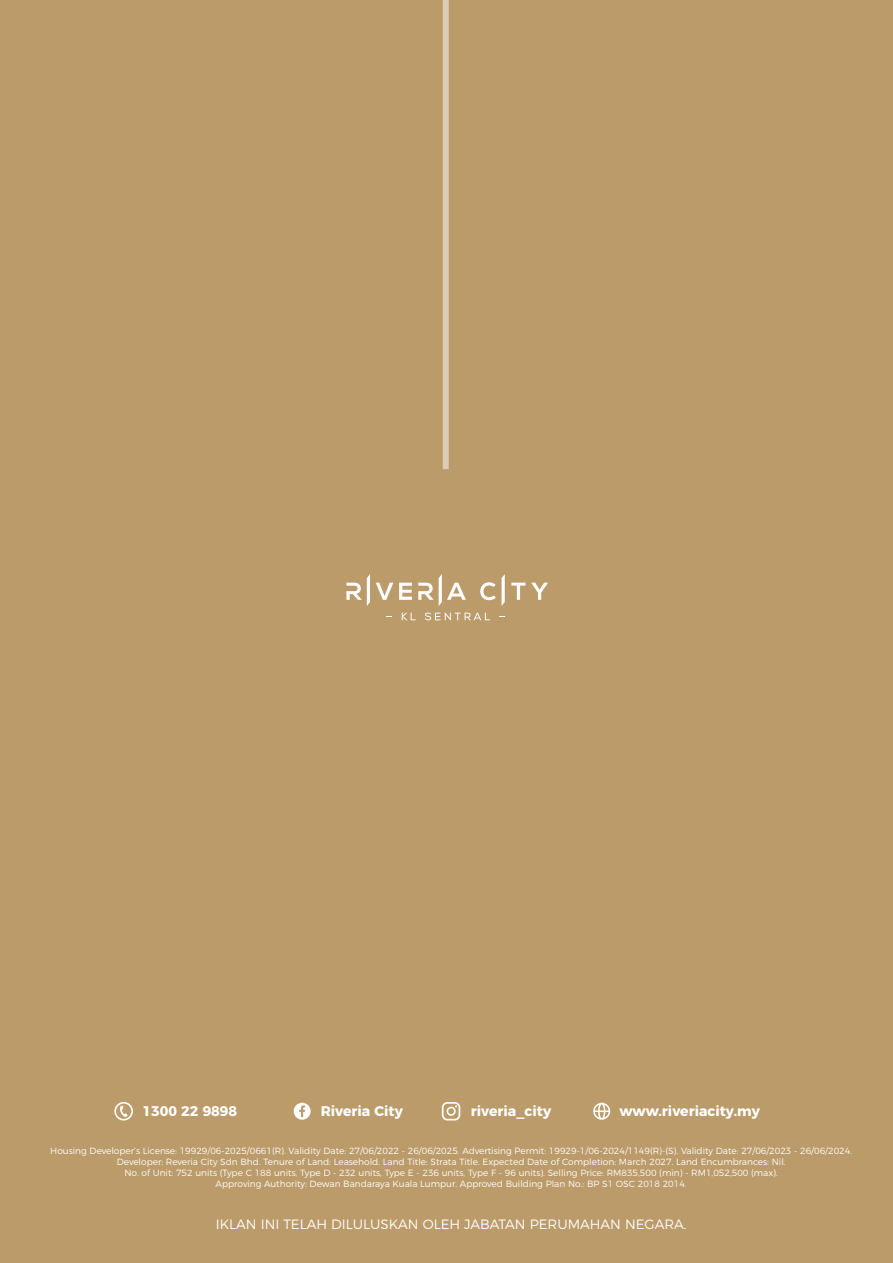
<style>
.page{position:relative;width:893px;height:1263px;background:#bc9b6a}
.page>*{position:absolute;margin:0;border:0;box-sizing:border-box;transform-origin:0 0}
.t1{font:700 14.1px "Montserrat";color:#fff}
.t2{font:300 13.5px "Montserrat";color:#fff}
.t3{font:300 9px/10.8px "Montserrat";color:#fff;text-align:center}
</style>
<div class="page">
<svg style="left:402px;top:613px;width:14px;height:7px"></svg>
<svg style="left:425px;top:612px;width:65px;height:8px"></svg>
<svg style="left:376px;top:583px;width:17px;height:17px"></svg>
<svg style="left:399px;top:583px;width:13px;height:17px"></svg>
<svg style="left:439px;top:574px;width:27px;height:32px"></svg>
<svg style="left:480px;top:582px;width:16px;height:18px"></svg>
<svg style="left:502px;top:574px;width:3px;height:32px"></svg>
<svg style="left:511px;top:583px;width:14px;height:17px"></svg>
<svg style="left:531px;top:583px;width:17px;height:17px"></svg>
<svg style="left:346px;top:574px;width:24px;height:32px"></svg>
<svg style="left:418px;top:583px;width:15px;height:17px"></svg>
<svg style="left:294px;top:1103px;width:17px;height:17px"></svg>
<svg style="left:442px;top:1102px;width:18px;height:18px"></svg>
<svg style="left:593px;top:1103px;width:17px;height:17px"></svg>
<div style="left:114px;top:1102px;width:19px;height:18px;border:2px solid #fff;border-radius:50%"></div>
<svg style="left:120px;top:1105px;width:8px;height:12px"></svg>
<div style="left:443px;top:0;width:6px;height:469px;background:#ddccb4"></div>
<h1 class="t1" style="left:142px;top:1099px;width:96px">1300 22 9898</h1>
<h1 class="t1" style="left:321px;top:1099px;width:84px">Riveria City</h1>
<h1 class="t1" style="left:471px;top:1099px;width:82px">riveria_city</h1>
<h1 class="t1" style="left:619px;top:1099px;width:142px">www.riveriacity.my</h1>
<p class="t3" style="left:50px;top:1145px;width:803px">Housing Developer’s License: 19929/06-2025/0661(R). Validity Date: 27/06/2022 - 26/06/2025. Advertising Permit: 19929-1/06-2024/1149(R)-(S). Validity Date: 27/06/2023 - 26/06/2024.<br>Developer: Reveria City Sdn Bhd. Tenure of Land: Leasehold. Land Title: Strata Title. Expected Date of Completion: March 2027. Land Encumbrances: Nil.<br>No. of Unit: 752 units (Type C 188 units, Type D - 232 units, Type E - 236 units, Type F - 96 units). Selling Price: RM835,500 (min) - RM1,052,500 (max).<br>Approving Authority: Dewan Bandaraya Kuala Lumpur. Approved Building Plan No.: BP S1 OSC 2018 2014.</p>
<h2 class="t2" style="left:216px;top:1214px;width:472px">IKLAN INI TELAH DILULUSKAN OLEH JABATAN PERUMAHAN NEGARA.</h2>
</div>
